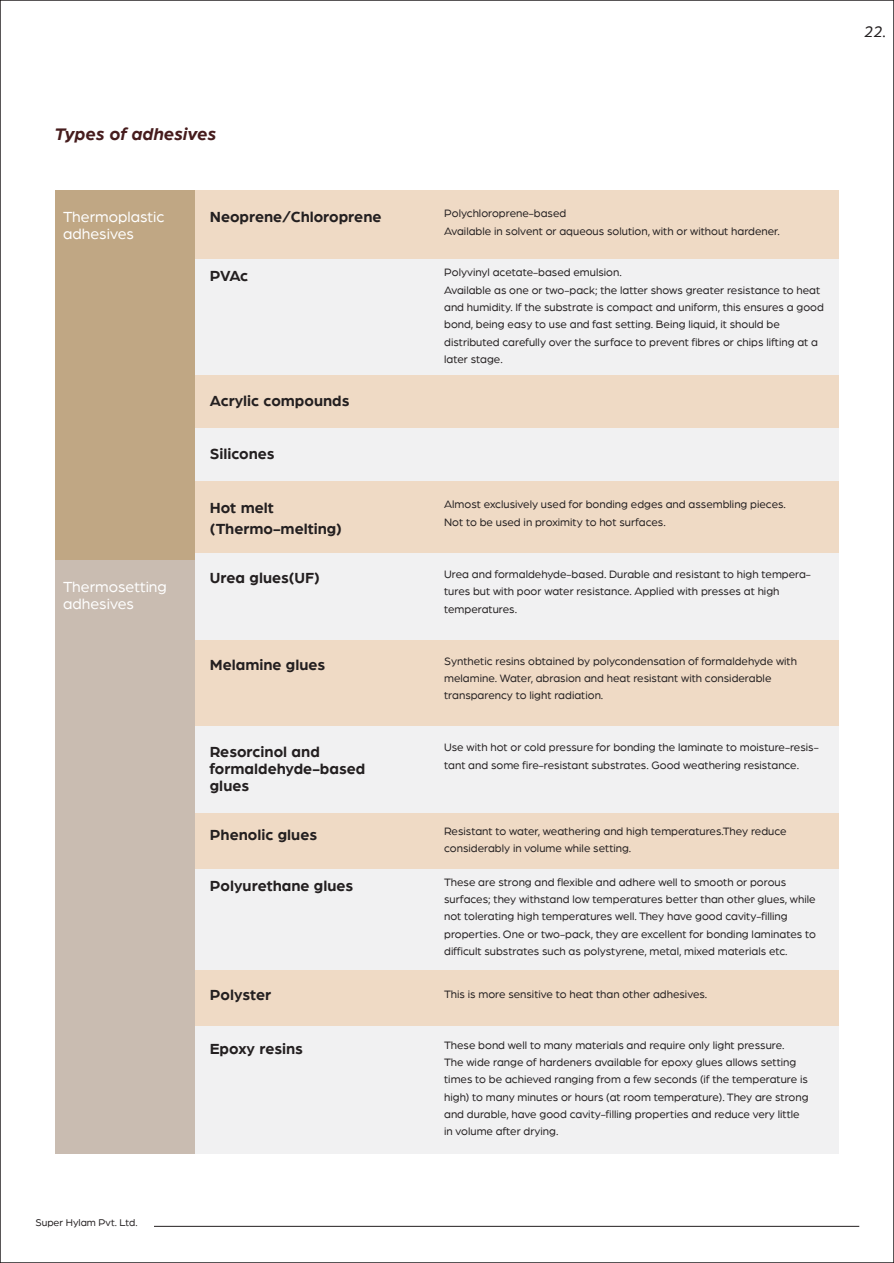
<style>
.page{position:relative;width:894px;height:1263px;background:#fff}
.page>*{position:absolute;margin:0;border:0;box-sizing:border-box;transform-origin:0 0}
.t1{font:italic 700 18px "Arboria";color:#461c1d}
.t2{font:italic 16.5px "Arboria";color:#231f20}
.t3{font:700 15.75px/17px "Arboria";color:#231f20}
.t4{font:15.75px/17px "Arboria";color:#fff}
.t5{font:11.55px/17.2px "Arboria";color:#231f20}
.t6{font:10.5px "Arboria";color:#231f20}
</style>
<div class="page">
<div style="left:194px;top:190px;width:644px;height:69px;background:#efdac5"></div>
<div style="left:194px;top:375px;width:644px;height:53px;background:#efdac5"></div>
<div style="left:194px;top:428px;width:644px;height:52px;background:#f1f1f2"></div>
<div style="left:194px;top:480px;width:644px;height:73px;background:#efdac5"></div>
<div style="left:194px;top:553px;width:644px;height:87px;background:#f1f1f2"></div>
<div style="left:194px;top:640px;width:644px;height:86px;background:#efdac5"></div>
<div style="left:194px;top:726px;width:644px;height:87px;background:#f1f1f2"></div>
<div style="left:194px;top:869px;width:644px;height:101px;background:#f1f1f2"></div>
<div style="left:194px;top:813px;width:644px;height:56px;background:#efdac5"></div>
<div style="left:194px;top:970px;width:644px;height:56px;background:#efdac5"></div>
<div style="left:194px;top:1026px;width:644px;height:128px;background:#f1f1f2"></div>
<div style="left:194px;top:259px;width:644px;height:116px;background:#f1f1f2"></div>
<div style="left:55px;top:190px;width:139px;height:370px;background:#c0a784"></div>
<div style="left:55px;top:560px;width:139px;height:594px;background:#c9bcb1"></div>
<hr style="left:154px;top:1226px;width:704px;height:1px;background:#231f20">
<h1 class="t1" style="left:55px;top:121px;width:163px">Types of adhesives</h1>
<h3 class="t4" style="left:63px;top:207px;width:103px">Thermoplastic</h3>
<h3 class="t3" style="left:210px;top:207px;width:173px">Neoprene/Chloroprene</h3>
<h3 class="t4" style="left:63px;top:224px;width:72px">adhesives</h3>
<h3 class="t3" style="left:210px;top:266px;width:40px">PVAc</h3>
<h3 class="t3" style="left:210px;top:391px;width:141px">Acrylic compounds</h3>
<h3 class="t3" style="left:210px;top:444px;width:66px">Silicones</h3>
<p class="t5" style="left:444px;top:204px;width:337px">Polychloroprene-based<br>Available in solvent or aqueous solution, with or without hardener.</p>
<p class="t5" style="left:444px;top:263px;width:381px">Polyvinyl acetate-based emulsion.<br>Available as one or two-pack; the latter shows greater resistance to heat and humidity. If the substrate is compact and uniform, this ensures a good bond, being easy to use and fast setting. Being liquid, it should be distributed carefully over the surface to prevent fibres or chips lifting at a later stage.</p>
<h3 class="t4" style="left:63px;top:577px;width:105px">Thermosetting adhesives</h3>
<p class="t6" style="left:35px;top:1216px;width:104px">Super Hylam Pvt. Ltd.</p>
<h3 class="t3" style="left:210px;top:496px;width:134px;line-height:20.7px">Hot melt (Thermo-melting)</h3>
<p class="t5" style="left:444px;top:495px;width:343px">Almost exclusively used for bonding edges and assembling pieces.<br>Not to be used in proximity to hot surfaces.</p>
<h3 class="t3" style="left:210px;top:568px;width:111px">Urea glues(UF)</h3>
<p class="t5" style="left:444px;top:565px;width:368px">Urea and formaldehyde-based. Durable and resistant to high tempera&shy;tures but with poor water resistance. Applied with presses at high temperatures.</p>
<h3 class="t3" style="left:210px;top:655px;width:117px">Melamine glues</h3>
<p class="t5" style="left:444px;top:651px;width:354px">Synthetic resins obtained by polycondensation of formaldehyde with melamine. Water, abrasion and heat resistant with considerable transparency to light radiation.</p>
<h3 class="t3" style="left:210px;top:742px;width:157px">Resorcinol and formaldehyde-based glues</h3>
<p class="t5" style="left:444px;top:738px;width:376px">Use with hot or cold pressure for bonding the laminate to moisture-resis&shy;tant and some fire-resistant substrates. Good weathering resistance.</p>
<h3 class="t3" style="left:210px;top:825px;width:109px">Phenolic glues</h3>
<p class="t5" style="left:444px;top:822px;width:344px">Resistant to water, weathering and high temperatures.They reduce considerably in volume while setting.</p>
<h3 class="t3" style="left:210px;top:876px;width:145px">Polyurethane glues</h3>
<p class="t5" style="left:444px;top:873px;width:373px">These are strong and flexible and adhere well to smooth or porous surfaces; they withstand low temperatures better than other glues, while not tolerating high temperatures well. They have good cavity-filling properties. One or two-pack, they are excellent for bonding laminates to difficult substrates such as polystyrene, metal, mixed materials etc.</p>
<h3 class="t3" style="left:210px;top:985px;width:63px">Polyster</h3>
<p class="t5" style="left:444px;top:985px;width:264px">This is more sensitive to heat than other adhesives.</p>
<h3 class="t3" style="left:210px;top:1039px;width:95px">Epoxy resins</h3>
<p class="t5" style="left:444px;top:1036px;width:366px">These bond well to many materials and require only light pressure.<br>The wide range of hardeners available for epoxy glues allows setting times to be achieved ranging from a few seconds (if the temperature is high) to many minutes or hours (at room temperature). They are strong and durable, have good cavity-filling properties and reduce very little in volume after drying.</p>
<h2 class="t2" style="left:863px;top:20px;width:24px">22.</h2>
</div>
